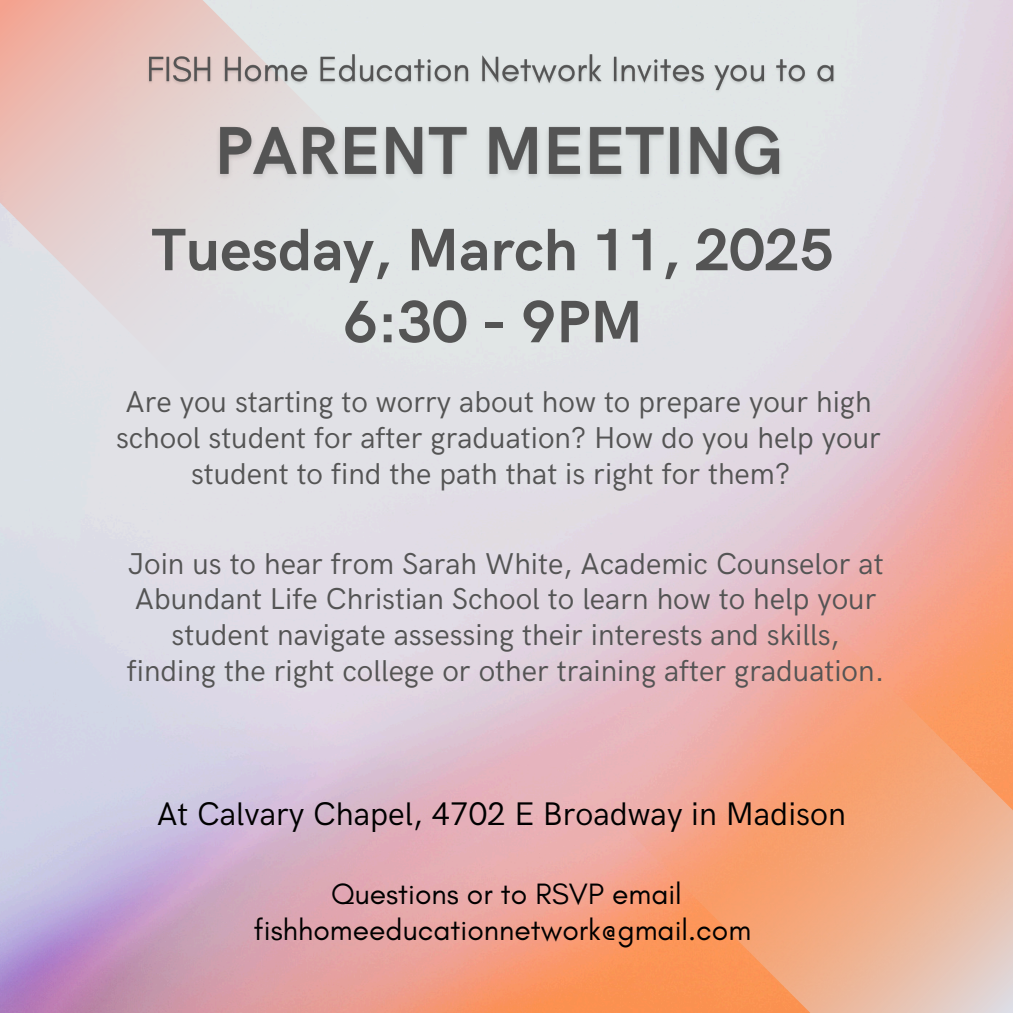
<style>
.page{position:relative;width:1013px;height:1013px;background:#fff}
.page>*{position:absolute;margin:0;border:0;box-sizing:border-box;transform-origin:0 0}
.t1{font:700 60px "HK Grotesk";color:#545454}
.t2{font:32.75px "HK Grotesk";color:#000}
.t3{font:30.25px/35.6px "HK Grotesk";color:#545454;text-align:center}
.t4{font:30px/35.6px "Glacial Indifference";color:#000;text-align:center}
</style>
<div class="page">
<img style="left:0;top:0;width:1012px;height:1012px">
<svg style="left:608px;top:608px;width:404px;height:404px;background:#f2a98b"></svg>
<svg style="left:0;top:0;width:405px;height:405px;background:#e3d7d7"></svg>
<img style="left:210px;top:112px;width:578px;height:83px">
<img style="left:143px;top:48px;width:703px;height:49px">
<p class="t1" style="left:151px;top:216px;width:684px">Tuesday, March 11, 2025</p>
<h3 class="t1" style="left:343px;top:288px;width:301px">6:30 - 9PM</h3>
<p class="t3" style="left:116px;top:385px;width:766px">Are you starting to worry about how to prepare your high school student for after graduation? How do you help your student to find the path that is right for them?</p>
<p class="t3" style="left:127px;top:547px;width:759px">Join us to hear from Sarah White, Academic Counselor at Abundant Life Christian School to learn how to help your student navigate assessing their interests and skills, finding the right college or other training after graduation.</p>
<h2 class="t2" style="left:157px;top:795px;width:690px">At Calvary Chapel, 4702 E Broadway in Madison</h2>
<p class="t4" style="left:254px;top:875px;width:499px">Questions or to RSVP email fishhomeeducationnetwork@gmail.com</p>
</div>
